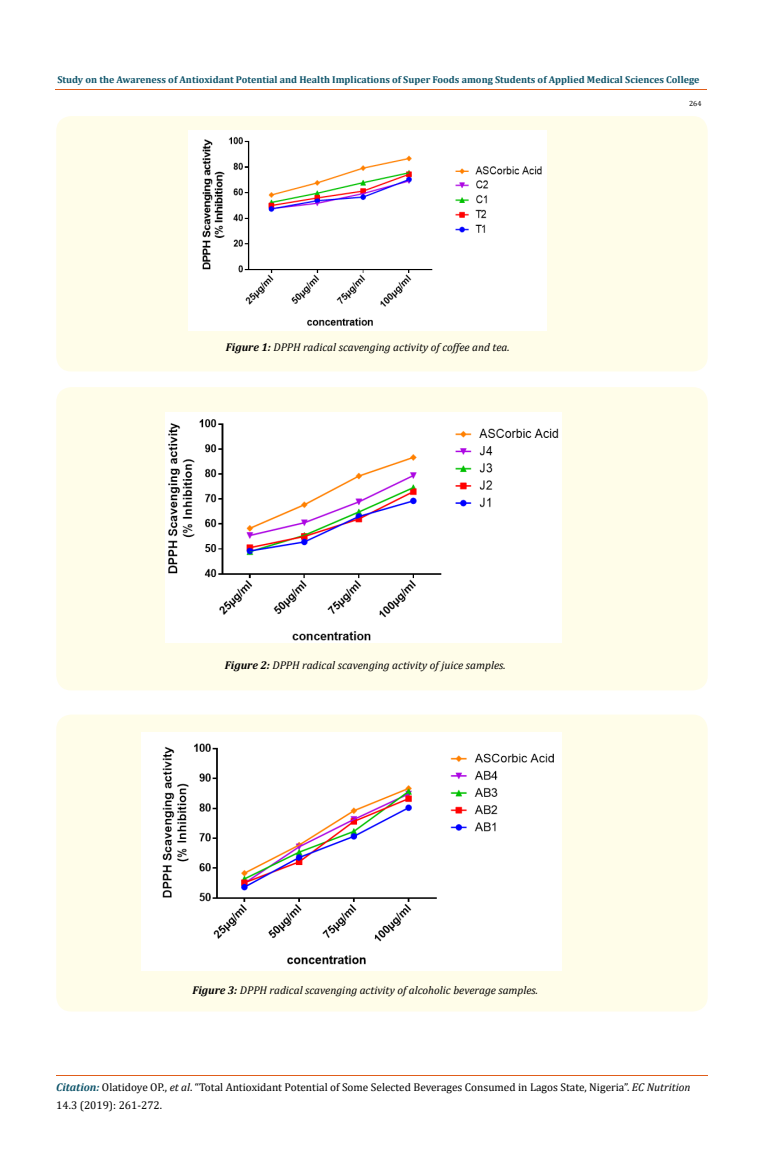
<style>
.page{position:relative;width:764px;height:1172px;background:#fff}
.page>*{position:absolute;margin:0;border:0;box-sizing:border-box;transform-origin:0 0}
.t1{font:italic 11.25px "Cambria";color:#000}
.t2{font:11.25px/17.5px "Cambria";color:#000}
.t3{font:700 10px "Cambria";color:#0e546a}
.t4{font:7.5px "Cambria";color:#000}
.s1{font-weight:700}
.s2{font-weight:700;font-style:italic;color:#0e546a}
.s3{font-style:italic}
</style>
<div class="page">
<hr style="left:55px;top:89px;width:652px;height:1px;background:#e05d1a">
<hr style="left:56px;top:1074px;width:651px;height:1px;background:#e05d1a">
<div style="left:56px;top:116px;width:651px;height:255px;background:#fffde9;border-radius:15px"></div>
<img style="left:189px;top:131px;width:358px;height:200px">
<div style="left:56px;top:387px;width:651px;height:303px;background:#fffde9;border-radius:15px"></div>
<img style="left:165px;top:412px;width:396px;height:230px">
<div style="left:56px;top:714px;width:651px;height:297px;background:#fffde9;border-radius:15px"></div>
<img style="left:141px;top:732px;width:420px;height:237px">
<p class="t3" style="left:57px;top:72px;width:643px">Study on the Awareness of Antioxidant Potential and Health Implications of Super Foods among Students of Applied Medical Sciences College</p>
<p class="t1" style="left:226px;top:339px;width:285px"><span class="s1">Figure 1:</span> DPPH radical scavenging activity of coffee and tea.</p>
<p class="t1" style="left:225px;top:657px;width:282px"><span class="s1">Figure 2:</span> DPPH radical scavenging activity of juice samples.</p>
<p class="t1" style="left:192px;top:982px;width:347px"><span class="s1">Figure 3:</span> DPPH radical scavenging activity of alcoholic beverage samples.</p>
<p class="t4" style="left:689px;top:99px;width:14px">264</p>
<p class="t2" style="left:56px;top:1078px;width:636px"><span class="s2">Citation:</span> Olatidoye OP., <span class="s3">et al</span>. “Total Antioxidant Potential of Some Selected Beverages Consumed in Lagos State, Nigeria”. <span class="s3">EC Nutrition<br></span>14.3 (2019): 261-272.</p>
</div>
